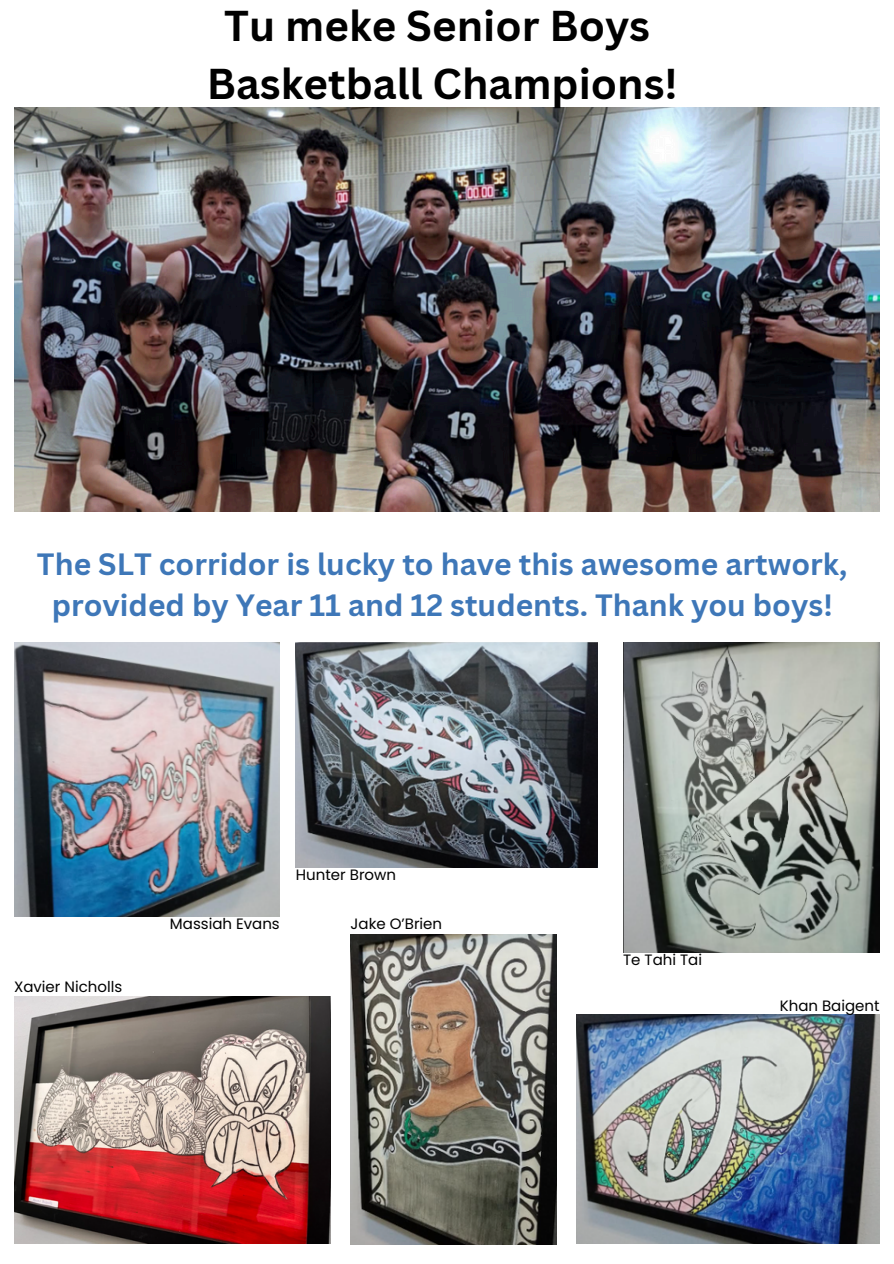
<style>
.page{position:relative;width:894px;height:1264px;background:#fff}
.page>*{position:absolute;margin:0;border:0;box-sizing:border-box;transform-origin:0 0}
.t1{font:700 42px/58.5px "Canva Sans";color:#000;text-align:center}
.t2{font:700 30px/41.7px "Canva Sans";color:#3e77b8;text-align:center}
.t3{font:15px "Poppins";color:#000}
</style>
<div class="page">
<img style="left:14px;top:108px;width:865px;height:403px">
<img style="left:350px;top:934px;width:206px;height:310px">
<img style="left:296px;top:642px;width:301px;height:225px">
<img style="left:623px;top:642px;width:256px;height:310px">
<img style="left:14px;top:642px;width:266px;height:274px">
<img style="left:576px;top:1014px;width:303px;height:229px">
<img style="left:14px;top:996px;width:316px;height:247px">
<p class="t1" style="left:207px;top:-5px;width:472px">Tu meke Senior Boys<br>Basketball Champions!</p>
<p class="t2" style="left:37px;top:542px;width:811px">The SLT corridor is lucky to have this awesome artwork, provided by Year 11 and 12 students. Thank you boys!</p>
<p class="t3" style="left:296px;top:864px;width:102px">Hunter Brown</p>
<p class="t3" style="left:14px;top:976px;width:110px">Xavier Nicholls</p>
<p class="t3" style="left:170px;top:913px;width:111px">Massiah Evans</p>
<p class="t3" style="left:350px;top:913px;width:93px">Jake O’Brien</p>
<p class="t3" style="left:623px;top:949px;width:80px">Te Tahi Tai</p>
<p class="t3" style="left:779px;top:994px;width:101px">Khan Baigent</p>
</div>
